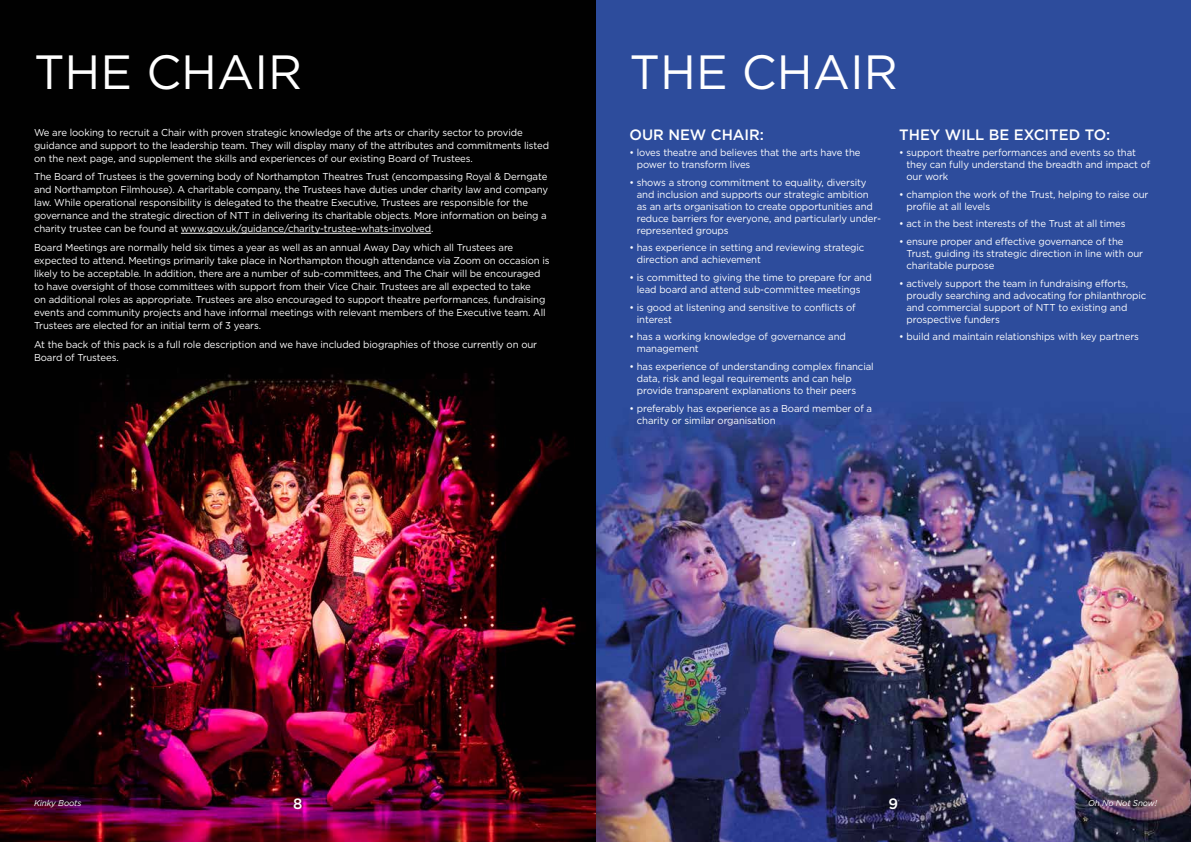
<style>
.page{position:relative;width:1191px;height:842px;background:#fff}
.page>*{position:absolute;margin:0;border:0;box-sizing:border-box;transform-origin:0 0}
.t1{font:48px "Gotham";color:#fff}
.t2{font:500 15px "Gotham";color:#fff}
.t3{font:10px/12px "Gotham";letter-spacing:-.01em;color:#fff;scale:.96 1}
.t4{font:italic 8.5px "Gotham";letter-spacing:-.01em;color:#fff;scale:.96 1}
</style>
<div class="page">
<img style="left:0;top:0;width:1191px;height:842px">
<hr style="left:181px;top:233px;width:250px;height:1px;background:#fff">
<h1 class="t1" style="left:34px;top:42px;width:270px">THE CHAIR</h1>
<h1 class="t1" style="left:629px;top:42px;width:270px">THE CHAIR</h1>
<p class="t3" style="left:34px;top:125px;width:538px;line-height:13px">We are looking to recruit a Chair with proven strategic knowledge of the arts or charity sector to provide guidance and support to the leadership team. They will display many of the attributes and commitments listed on the next page, and supplement the skills and experiences of our existing Board of Trustees.</p>
<p class="t3" style="left:34px;top:170px;width:537px;line-height:13px">The Board of Trustees is the governing body of Northampton Theatres Trust (encompassing Royal &amp; Derngate and Northampton Filmhouse). A charitable company, the Trustees have duties under charity law and company law. While operational responsibility is delegated to the theatre Executive, Trustees are responsible for the governance and the strategic direction of NTT in delivering its charitable objects. More information on being a charity trustee can be found at www.gov.uk/guidance/charity-trustee-whats-involved.</p>
<p class="t3" style="left:34px;top:241px;width:538px;line-height:13px">Board Meetings are normally held six times a year as well as an annual Away Day which all Trustees are expected to attend. Meetings primarily take place in Northampton though attendance via Zoom on occasion is likely to be acceptable. In addition, there are a number of sub-committees, and The Chair will be encouraged to have oversight of those committees with support from their Vice Chair. Trustees are all expected to take<br>on additional roles as appropriate. Trustees are also encouraged to support theatre performances, fundraising events and community projects and have informal meetings with relevant members of the Executive team. All Trustees are elected for an initial term of 3 years.</p>
<p class="t3" style="left:34px;top:337px;width:525px;line-height:13px">At the back of this pack is a full role description and we have included biographies of those currently on our<br>Board of Trustees.</p>
<h2 class="t2" style="left:629px;top:124px;width:136px">OUR NEW CHAIR:</h2>
<p class="t3" style="left:637px;top:146px;width:234px;text-indent:-7px">• loves theatre and believes that the arts have the power to transform lives</p>
<p class="t3" style="left:637px;top:176px;width:256px;text-indent:-7px">• shows a strong commitment to equality, diversity and inclusion and supports our strategic ambition as an arts organisation to create opportunities and reduce barriers for everyone, and particularly under&shy;represented groups</p>
<p class="t3" style="left:637px;top:241px;width:239px;text-indent:-7px">• has experience in setting and reviewing strategic direction and achievement</p>
<p class="t3" style="left:629px;top:271px;width:254px;text-align:center">• is committed to giving the time to prepare for and lead board and attend sub-committee meetings</p>
<p class="t3" style="left:637px;top:301px;width:230px;text-indent:-7px">• is good at listening and sensitive to conflicts of interest</p>
<p class="t3" style="left:637px;top:330px;width:219px;text-indent:-7px">• has a working knowledge of governance and management</p>
<p class="t3" style="left:637px;top:360px;width:248px;text-indent:-7px">• has experience of understanding complex financial data, risk and legal requirements and can help provide transparent explanations to their peers</p>
<p class="t3" style="left:637px;top:402px;width:247px;text-indent:-7px">• preferably has experience as a Board member of a charity or similar organisation</p>
<h2 class="t2" style="left:899px;top:124px;width:213px">THEY WILL BE EXCITED TO:</h2>
<p class="t3" style="left:906px;top:146px;width:256px;text-indent:-7px">• support theatre performances and events so that they can fully understand the breadth and impact of our work</p>
<p class="t3" style="left:906px;top:188px;width:253px;text-indent:-7px">• champion the work of the Trust, helping to raise our profile at all levels</p>
<p class="t3" style="left:899px;top:217px;width:237px">• act in the best interests of the Trust at all times</p>
<p class="t3" style="left:906px;top:235px;width:248px;text-indent:-7px">• ensure proper and effective governance of the<br>Trust, guiding its strategic direction in line with our charitable purpose</p>
<p class="t3" style="left:906px;top:277px;width:251px;text-indent:-7px">• actively support the team in fundraising efforts, proudly searching and advocating for philanthropic and commercial support of NTT to existing and prospective funders</p>
<p class="t3" style="left:899px;top:330px;width:251px">• build and maintain relationships with key partners</p>
<p class="t4" style="left:34px;top:798px;width:51px">Kinky Boots</p>
<h2 class="t2" style="left:888px;top:793px;width:11px">9</h2>
<p class="t4" style="left:1088px;top:798px;width:73px">Oh No Not Snow!</p>
<h2 class="t2" style="left:293px;top:793px;width:11px">8</h2>
</div>
